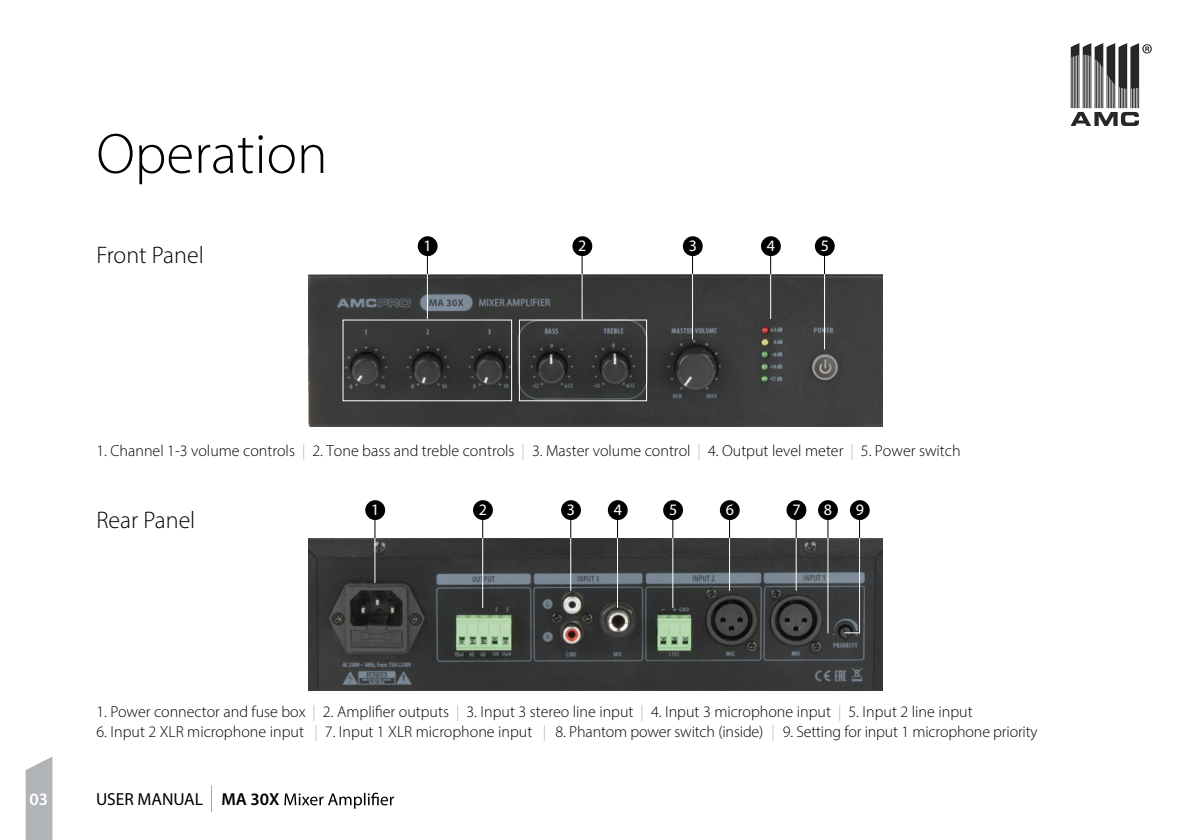
<style>
.page{position:relative;width:1191px;height:840px;background:#fff}
.page>*{position:absolute;margin:0;border:0;box-sizing:border-box;transform-origin:0 0}
.t1{font:300 57.2px "Myriad Pro";color:#000}
.t2{font:300 24px "Myriad Pro";color:#000}
.t3{font:17.4px "Myriad Pro";color:#000}
.t4{font:600 17.4px "Myriad Pro";color:#fff}
.t5{font:300 16px "Myriad Pro";color:#000}
.t6{font:16px "Myriad Pro";color:#fff}
.s1{color:#b1b4b6}
.s2{font-weight:600}
</style>
<div class="page">
<div style="left:818px;top:500px;width:20px;height:19px;background:#000;border-radius:50%"></div>
<div style="left:850px;top:500px;width:19px;height:19px;background:#000;border-radius:50%"></div>
<svg style="left:26px;top:757px;width:26px;height:82px;background:#b7b9bb"></svg>
<svg style="left:284px;top:792px;width:110px;height:16px"></svg>
<svg style="left:211px;top:785px;width:1px;height:26px"></svg>
<svg style="left:1070px;top:43px;width:81px;height:83px"></svg>
<img style="left:308px;top:537px;width:575px;height:153px">
<img style="left:308px;top:274px;width:575px;height:152px">
<svg style="left:427px;top:256px;width:1px;height:18px"></svg>
<svg style="left:374px;top:519px;width:1px;height:18px"></svg>
<svg style="left:692px;top:256px;width:1px;height:18px"></svg>
<svg style="left:482px;top:519px;width:1px;height:18px"></svg>
<svg style="left:581px;top:256px;width:1px;height:18px"></svg>
<svg style="left:570px;top:519px;width:1px;height:18px"></svg>
<svg style="left:617px;top:519px;width:1px;height:18px"></svg>
<svg style="left:672px;top:519px;width:1px;height:18px"></svg>
<svg style="left:729px;top:519px;width:1px;height:18px"></svg>
<svg style="left:795px;top:519px;width:1px;height:18px"></svg>
<svg style="left:859px;top:519px;width:1px;height:18px"></svg>
<svg style="left:827px;top:519px;width:1px;height:18px"></svg>
<svg style="left:770px;top:256px;width:1px;height:18px"></svg>
<svg style="left:824px;top:256px;width:1px;height:18px"></svg>
<hr style="left:427px;top:274px;width:1px;height:45px;background:#fff">
<hr style="left:374px;top:537px;width:1px;height:45px;background:#fff">
<hr style="left:692px;top:274px;width:1px;height:65px;background:#fff">
<hr style="left:482px;top:537px;width:1px;height:70px;background:#fff">
<hr style="left:581px;top:274px;width:1px;height:45px;background:#fff">
<hr style="left:570px;top:537px;width:1px;height:53px;background:#fff">
<hr style="left:617px;top:537px;width:1px;height:70px;background:#fff">
<hr style="left:672px;top:537px;width:1px;height:70px;background:#fff">
<hr style="left:729px;top:537px;width:1px;height:53px;background:#fff">
<hr style="left:795px;top:537px;width:1px;height:53px;background:#fff">
<hr style="left:859px;top:537px;width:1px;height:96px;background:#fff">
<svg style="left:844px;top:632px;width:15px;height:1px"></svg>
<hr style="left:827px;top:537px;width:1px;height:96px;background:#fff">
<hr style="left:770px;top:274px;width:1px;height:45px;background:#fff">
<hr style="left:824px;top:274px;width:1px;height:75px;background:#fff">
<div style="left:418px;top:236px;width:19px;height:20px;background:#000;border-radius:50%"></div>
<div style="left:365px;top:500px;width:20px;height:19px;background:#000;border-radius:50%"></div>
<div style="left:683px;top:236px;width:19px;height:20px;background:#000;border-radius:50%"></div>
<div style="left:473px;top:500px;width:20px;height:19px;background:#000;border-radius:50%"></div>
<div style="left:572px;top:236px;width:20px;height:20px;background:#000;border-radius:50%"></div>
<div style="left:561px;top:500px;width:20px;height:19px;background:#000;border-radius:50%"></div>
<div style="left:608px;top:500px;width:19px;height:19px;background:#000;border-radius:50%"></div>
<div style="left:663px;top:500px;width:20px;height:19px;background:#000;border-radius:50%"></div>
<div style="left:720px;top:500px;width:19px;height:19px;background:#000;border-radius:50%"></div>
<div style="left:786px;top:500px;width:20px;height:19px;background:#000;border-radius:50%"></div>
<div style="left:761px;top:236px;width:20px;height:20px;background:#000;border-radius:50%"></div>
<div style="left:815px;top:236px;width:19px;height:20px;background:#000;border-radius:50%"></div>
<div style="left:342px;top:319px;width:170px;height:82px;border:1px solid #fff"></div>
<div style="left:519px;top:319px;width:128px;height:82px;border:1px solid #fff"></div>
<h1 class="t1" style="left:96px;top:119px;width:233px">Operation</h1>
<h2 class="t2" style="left:96px;top:241px;width:109px">Front Panel</h2>
<p class="t6" style="left:423px;top:236px;width:10px">1</p>
<p class="t6" style="left:578px;top:236px;width:10px">2</p>
<p class="t6" style="left:689px;top:236px;width:10px">3</p>
<p class="t6" style="left:767px;top:236px;width:10px">4</p>
<p class="t6" style="left:820px;top:236px;width:10px">5</p>
<p class="t5" style="left:96px;top:441px;width:865px">1. Channel 1-3 volume controls <span class="s1">|</span> 2. Tone bass and treble controls <span class="s1">|</span> 3. Master volume control <span class="s1">|</span> 4. Output level meter <span class="s1">|</span> 5. Power switch</p>
<h2 class="t2" style="left:96px;top:505px;width:100px">Rear Panel</h2>
<p class="t6" style="left:371px;top:499px;width:10px">1</p>
<p class="t6" style="left:479px;top:499px;width:10px">2</p>
<p class="t6" style="left:567px;top:499px;width:10px">3</p>
<p class="t6" style="left:614px;top:499px;width:10px">4</p>
<p class="t6" style="left:669px;top:499px;width:10px">5</p>
<p class="t6" style="left:726px;top:499px;width:10px">6</p>
<p class="t6" style="left:792px;top:499px;width:10px">7</p>
<p class="t6" style="left:824px;top:499px;width:10px">8</p>
<p class="t6" style="left:855px;top:499px;width:10px">9</p>
<p class="t4" style="left:30px;top:787px;width:20px">03</p>
<p class="t5" style="left:96px;top:702px;width:877px">1. Power connector and fuse box <span class="s1">|</span> 2. Amplifier outputs <span class="s1">|</span> 3. Input 3 stereo line input <span class="s1">|</span> 4. Input 3 microphone input <span class="s1">|</span> 5. Input 2 line input</p>
<p class="t5" style="left:96px;top:721px;width:942px">6. Input 2 XLR microphone input <span class="s1">|</span> 7. Input 1 XLR microphone input <span class="s1">|</span> 8. Phantom power switch (inside) <span class="s1">|</span> 9. Setting for input 1 microphone priority</p>
<p class="t3" style="left:96px;top:788px;width:185px">USER MANUAL <span class="s2">MA 30X</span></p>
</div>
